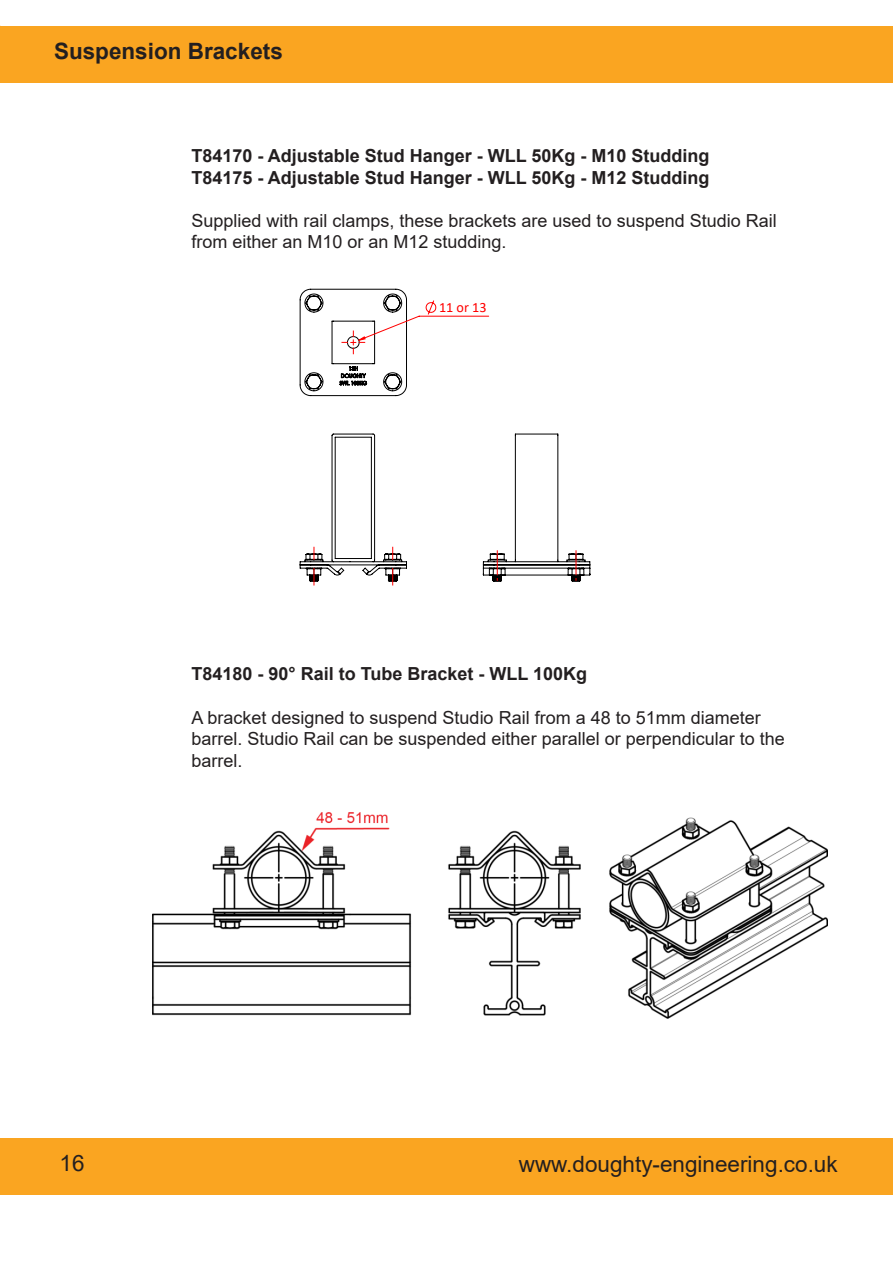
<style>
.page{position:relative;width:893px;height:1263px;background:#fff}
.page>*{position:absolute;margin:0;border:0;box-sizing:border-box;transform-origin:0 0}
.t1{font:22.5px "Arial";color:#231f20}
.t2{font:700 22.5px "Arial";color:#231f20}
.Bullet_points{font:18px/21.6px "Arial";color:#231f20}
.Bullet_points-2{font:700 18px "Arial";color:#231f20}
.t3{font:14.25px "Calibri";color:#f00}
</style>
<div class="page">
<div style="left:0;top:1138px;width:893px;height:57px;background:#faa521"></div>
<div style="left:0;top:26px;width:893px;height:56px;background:#faa521"></div>
<svg style="left:483px;top:433px;width:108px;height:149px"></svg>
<svg style="left:299px;top:433px;width:108px;height:152px"></svg>
<svg style="left:299px;top:288px;width:190px;height:108px"></svg>
<img style="left:153px;top:812px;width:675px;height:206px">
<p class="t2" style="left:54px;top:36px;width:230px">Suspension Brackets</p>
<p class="Bullet_points-2" style="left:191px;top:143px;width:520px">T84170 - Adjustable Stud Hanger - WLL 50Kg - M10 Studding</p>
<p class="Bullet_points-2" style="left:191px;top:165px;width:520px">T84175 - Adjustable Stud Hanger - WLL 50Kg - M12 Studding</p>
<p class="Bullet_points" style="left:191px;top:209px;width:587px">Supplied with rail clamps, these brackets are used to suspend Studio Rail from either an M10 or an M12 studding.</p>
<p class="t3" style="left:439px;top:298px;width:49px">11 or 13</p>
<p class="Bullet_points-2" style="left:191px;top:661px;width:397px">T84180 - 90° Rail to Tube Bracket - WLL 100Kg</p>
<p class="Bullet_points" style="left:191px;top:706px;width:595px">A bracket designed to suspend Studio Rail from a 48 to 51mm diameter barrel. Studio Rail can be suspended either parallel or perpendicular to the barrel.</p>
<p class="t1" style="left:60px;top:1147px;width:27px">16</p>
<p class="t1" style="left:519px;top:1148px;width:320px">www.doughty-engineering.co.uk</p>
</div>
